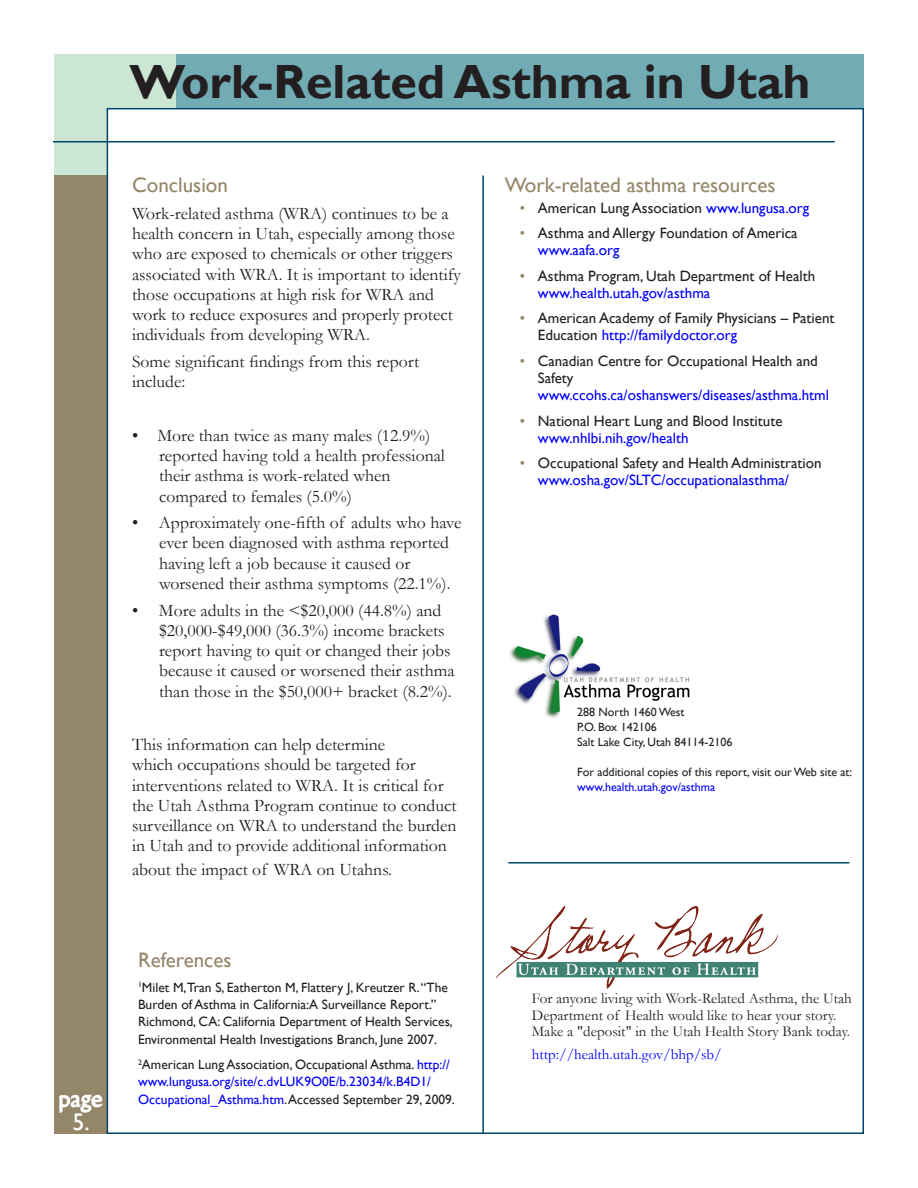
<style>
.page{position:relative;width:918px;height:1188px;background:#fff}
.page>*{position:absolute;margin:0;border:0;box-sizing:border-box;transform-origin:0 0}
.t1{font:700 48px "Gill Sans";color:#231f20}
.paraHeading{font:24px "Gill Sans";color:#fff}
.paraHeading-2{font:21px "Gill Sans";color:#948669}
.bulletList{font:21px "Gill Sans";color:#948669}
.paraHeading-3{font:17.7px/20.2px "Garamond";color:#231f20}
.bulletList-2{font:15px/17.2px "Gill Sans";color:#231f20}
.paraHeading-4{font:15px/16.5px "Garamond";color:#231f20}
.paraHeading-5{font:15px "Garamond";color:#00f}
.bulletList-3{font:13.5px/17.2px "Gill Sans";color:#231f20}
.bulletList-4{font:13.5px/17.2px "Gill Sans";color:#00f}
.t2{font:12px "Gill Sans";color:#231f20}
.t3{font:12px "Gill Sans";color:#0003ff}
.s1{color:#231f20}
.s2{color:#948669}
.s3{color:#00f}
</style>
<div class="page">
<div style="left:177px;top:54px;width:687px;height:108px;background:#71acb5"></div>
<div style="left:54px;top:54px;width:122px;height:122px;background:#cbe6d3"></div>
<div style="left:54px;top:175px;width:108px;height:959px;background:#948669"></div>
<div style="left:107px;top:108px;width:757px;height:1026px;background:#fff;border:2px solid #00446a"></div>
<hr style="left:53px;top:141px;width:782px;height:1px;background:#00446a">
<hr style="left:482px;top:175px;width:2px;height:959px;background:#00446a">
<img style="left:509px;top:614px;width:181px;height:104px">
<hr style="left:508px;top:862px;width:341px;height:2px;background:#00446a">
<img style="left:497px;top:906px;width:280px;height:82px">
<p class="t1" style="left:129px;top:53px;width:683px">Work-Related Asthma in Utah</p>
<p class="paraHeading" style="left:59px;top:1084px;width:45px">page</p>
<p class="paraHeading" style="left:73px;top:1108px;width:19px">5.</p>
<p class="paraHeading-2" style="left:132px;top:173px;width:98px">Conclusion</p>
<p class="paraHeading-3" style="left:132px;top:203px;width:330px">Work-related asthma (WRA) continues to be a health concern in Utah, especially among those who are exposed to chemicals or other triggers associated with WRA. It is important to identify those occupations at high risk for WRA and work to reduce exposures and properly protect individuals from developing WRA.</p>
<p class="paraHeading-3" style="left:132px;top:351px;width:289px">Some significant findings from this report include:</p>
<p class="paraHeading-3" style="left:159px;top:425px;width:288px;text-indent:-27px">• More than twice as many males (12.9%) reported having told a health professional their asthma is work-related when compared to females (5.0%)</p>
<p class="paraHeading-3" style="left:159px;top:512px;width:304px;text-indent:-27px">• Approximately one-fifth of adults who have ever been diagnosed with asthma reported having left a job because it caused or worsened their asthma symptoms (22.1%).</p>
<p class="paraHeading-3" style="left:159px;top:600px;width:297px;text-indent:-27px">• More adults in the &lt;$20,000 (44.8%) and $20,000-$49,000 (36.3%) income brackets report having to quit or changed their jobs because it caused or worsened their asthma than those in the $50,000+ bracket (8.2%).</p>
<p class="paraHeading-3" style="left:132px;top:734px;width:326px">This information can help determine<br>which occupations should be targeted for interventions related to WRA. It is critical for the Utah Asthma Program continue to conduct surveillance on WRA to understand the burden in Utah and to provide additional information</p>
<p class="paraHeading-3" style="left:132px;top:859px;width:262px">about the impact of WRA on Utahns.</p>
<p class="bulletList" style="left:138px;top:947px;width:95px">References</p>
<p class="bulletList-3" style="left:138px;top:979px;width:316px"><sup>1</sup>Milet M,Tran S, Eatherton M, Flattery J, Kreutzer R. “The Burden of Asthma in California:A Surveillance Report.” Richmond, CA: California Department of Health Services, Environmental Health Investigations Branch, June 2007.</p>
<p class="bulletList-4" style="left:138px;top:1056px;width:318px"><sup>2</sup><span class="s1">American Lung Association, Occupational Asthma.</span> http:// www.lungusa.org/site/c.dvLUK9O0E/b.23034/k.B4D1/<br>Occupational_Asthma.htm<span class="s1">. Accessed September 29, 2009.</span></p>
<p class="paraHeading-2" style="left:505px;top:173px;width:272px">Work-related asthma resources</p>
<p class="bulletList-2" style="left:520px;top:199px;width:291px"><span class="s2">•</span> American Lung Association <span class="s3">www.lungusa.org</span></p>
<p class="bulletList-2" style="left:538px;top:225px;width:261px;text-indent:-18px"><span class="s2">•</span> Asthma and Allergy Foundation of America <span class="s3">www.aafa.org</span></p>
<p class="bulletList-2" style="left:538px;top:267px;width:279px;text-indent:-18px"><span class="s2">•</span> Asthma Program, Utah Department of Health <span class="s3">www.health.utah.gov/asthma</span></p>
<p class="bulletList-2" style="left:538px;top:310px;width:298px;text-indent:-18px"><span class="s2">•</span> American Academy of Family Physicians – Patient<br>Education <span class="s3">http://familydoctor.org</span></p>
<p class="bulletList-2" style="left:538px;top:352px;width:293px;text-indent:-18px"><span class="s2">•</span> Canadian Centre for Occupational Health and<br>Safety <span class="s3">www.ccohs.ca/oshanswers/diseases/asthma.html</span></p>
<p class="bulletList-2" style="left:538px;top:412px;width:246px;text-indent:-18px"><span class="s2">•</span> National Heart Lung and Blood Institute <span class="s3">www.nhlbi.nih.gov/health</span></p>
<p class="bulletList-2" style="left:538px;top:455px;width:285px;text-indent:-18px"><span class="s2">•</span> Occupational Safety and Health Administration <span class="s3">www.osha.gov/SLTC/occupationalasthma/</span></p>
<p class="t2" style="left:577px;top:705px;width:109px">288 North 1460 West</p>
<p class="t2" style="left:577px;top:720px;width:81px">P.O. Box 142106</p>
<p class="t2" style="left:577px;top:735px;width:157px">Salt Lake City, Utah 84114-2106</p>
<p class="t2" style="left:577px;top:765px;width:276px">For additional copies of this report, visit our Web site at:</p>
<p class="t3" style="left:577px;top:780px;width:139px">www.health.utah.gov/asthma</p>
<p class="paraHeading-4" style="left:532px;top:990px;width:322px">For anyone living with Work-Related Asthma, the Utah<br>Department of Health would like to hear your story.<br>Make a "deposit" in the Utah Health Story Bank today.</p>
<p class="paraHeading-5" style="left:532px;top:1044px;width:191px">http://health.utah.gov/bhp/sb/</p>
</div>
